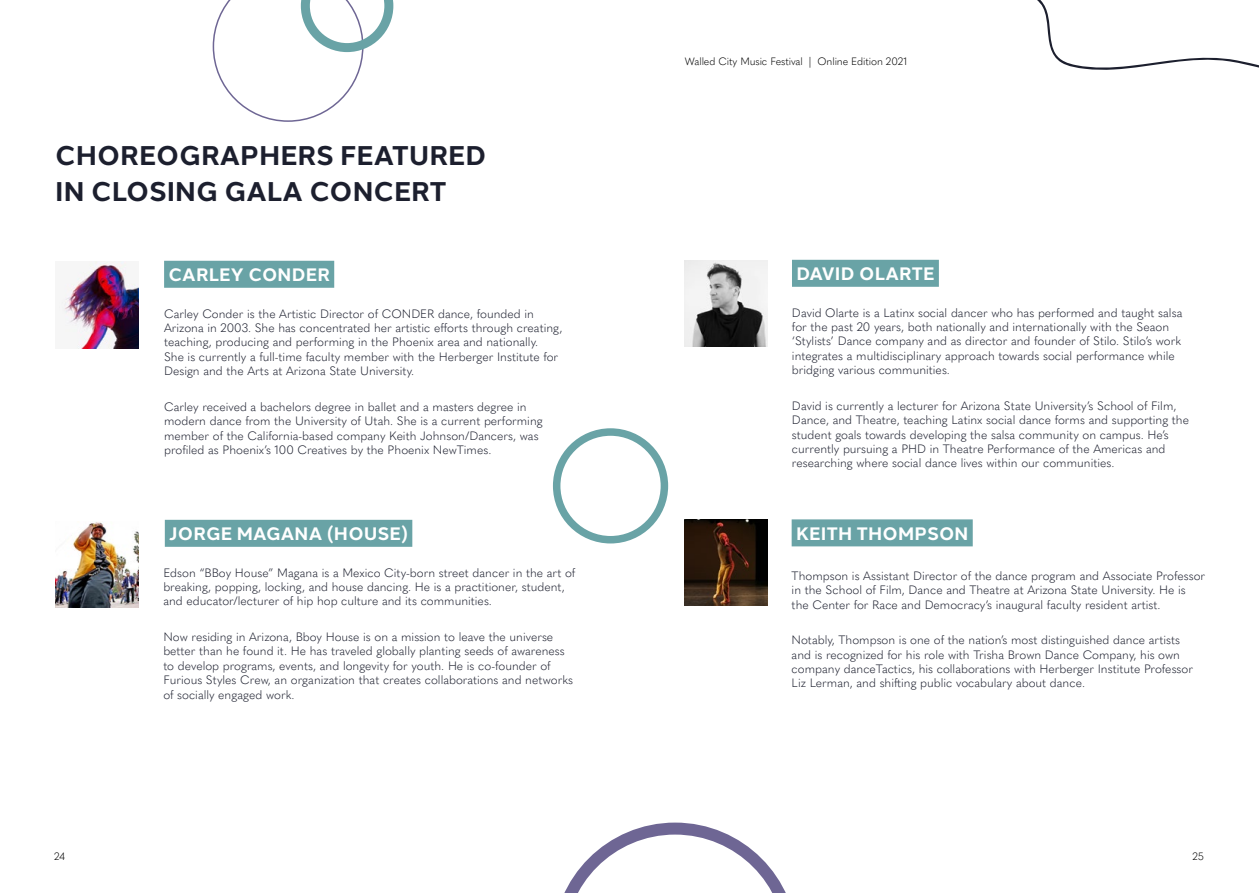
<style>
.page{position:relative;width:1259px;height:893px;background:#fff}
.page>*{position:absolute;margin:0;border:0;box-sizing:border-box;transform-origin:0 0}
.t1{font:700 27px/36px "Halcom";color:#1c1f2e}
.t2{font:700 18px "Halcom";letter-spacing:.01em;color:#fff}
.t3{font:300 12px/14.4px "Quasimoda";color:#1c1f2e}
.t4{font:300 10.5px "Quasimoda";letter-spacing:-.01em;color:#000}
</style>
<div class="page">
<div style="left:553px;top:428px;width:115px;height:115px;border:8px solid #69a3a6;border-radius:50%"></div>
<svg style="left:213px;top:0;width:180px;height:122px"></svg>
<svg style="left:564px;top:823px;width:222px;height:70px"></svg>
<svg style="left:1037px;top:0;width:222px;height:70px"></svg>
<div style="left:792px;top:260px;width:147px;height:27px;background:#69a3a6"></div>
<div style="left:791px;top:519px;width:181px;height:27px;background:#69a3a6"></div>
<img style="left:684px;top:260px;width:83px;height:87px">
<img style="left:684px;top:519px;width:83px;height:87px">
<div style="left:164px;top:261px;width:170px;height:27px;background:#69a3a6"></div>
<div style="left:165px;top:520px;width:247px;height:27px;background:#69a3a6"></div>
<img style="left:59px;top:262px;width:80px;height:86px">
<img style="left:55px;top:522px;width:84px;height:85px">
<h1 class="t1" style="left:55px;top:135px;width:432px">CHOREOGRAPHERS FEATURED<br>IN CLOSING GALA CONCERT</h1>
<h2 class="t2" style="left:168px;top:261px;width:163px">CARLEY CONDER</h2>
<p class="t3" style="left:164px;top:305px;width:400px">Carley Conder is the Artistic Director of CONDER dance, founded in Arizona in 2003. She has concentrated her artistic efforts through creating, teaching, producing and performing in the Phoenix area and nationally.<br>She is currently a full-time faculty member with the Herberger Institute for Design and the Arts at Arizona State University.</p>
<p class="t3" style="left:164px;top:399px;width:380px">Carley received a bachelors degree in ballet and a masters degree in modern dance from the University of Utah. She is a current performing member of the California-based company Keith Johnson/Dancers, was profiled as Phoenix’s 100 Creatives by the Phoenix NewTimes.</p>
<h2 class="t2" style="left:169px;top:520px;width:240px">JORGE MAGANA (HOUSE)</h2>
<p class="t3" style="left:163px;top:564px;width:413px">Edson “BBoy House” Magana is a Mexico City-born street dancer in the art of breaking, popping, locking, and house dancing. He is a practitioner, student, and educator/lecturer of hip hop culture and its communities.</p>
<p class="t3" style="left:163px;top:629px;width:411px">Now residing in Arizona, Bboy House is on a mission to leave the universe better than he found it. He has traveled globally planting seeds of awareness to develop programs, events, and longevity for youth. He is co-founder of Furious Styles Crew, an organization that creates collaborations and networks of socially engaged work.</p>
<p class="t4" style="left:685px;top:54px;width:224px">Walled City Music Festival | Online Edition 2021</p>
<h2 class="t2" style="left:796px;top:260px;width:140px">DAVID OLARTE</h2>
<p class="t3" style="left:792px;top:304px;width:392px">David Olarte is a Latinx social dancer who has performed and taught salsa for the past 20 years, both nationally and internationally with the Seaon ‘Stylists’ Dance company and as director and founder of Stilo. Stilo’s work integrates a multidisciplinary approach towards social performance while bridging various communities.</p>
<p class="t3" style="left:792px;top:398px;width:398px">David is currently a lecturer for Arizona State University’s School of Film, Dance, and Theatre, teaching Latinx social dance forms and supporting the student goals towards developing the salsa community on campus. He’s currently pursuing a PHD in Theatre Performance of the Americas and researching where social dance lives within our communities.</p>
<h2 class="t2" style="left:796px;top:519px;width:174px">KEITH THOMPSON</h2>
<p class="t3" style="left:791px;top:567px;width:415px">Thompson is Assistant Director of the dance program and Associate Professor in the School of Film, Dance and Theatre at Arizona State University. He is the Center for Race and Democracy’s inaugural faculty resident artist.</p>
<p class="t3" style="left:791px;top:632px;width:403px">Notably, Thompson is one of the nation’s most distinguished dance artists and is recognized for his role with Trisha Brown Dance Company, his own company danceTactics, his collaborations with Herberger Institute Professor Liz Lerman, and shifting public vocabulary about dance.</p>
<p class="t4" style="left:54px;top:848px;width:13px">24</p>
<p class="t4" style="left:1192px;top:848px;width:13px">25</p>
</div>
